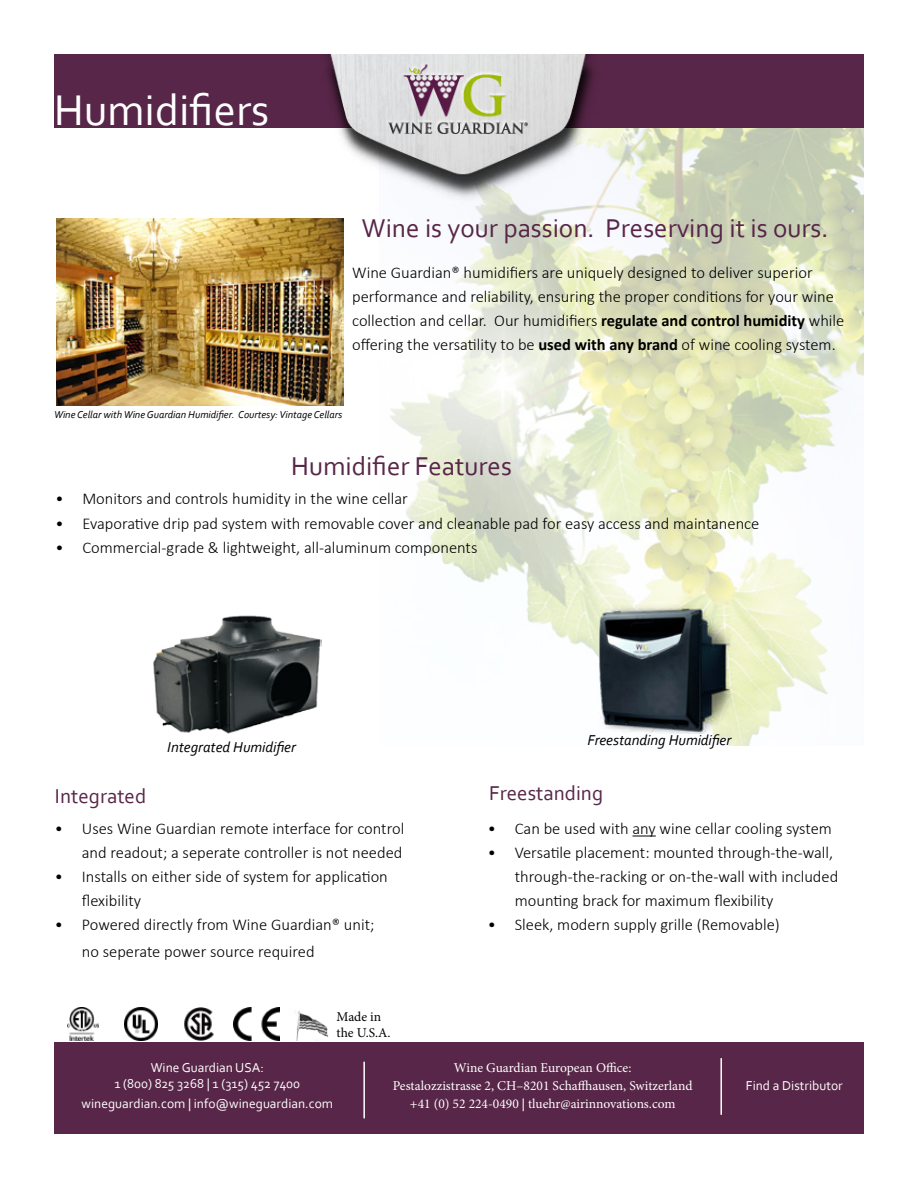
<style>
.page{position:relative;width:918px;height:1188px;background:#fff}
.page>*{position:absolute;margin:0;border:0;box-sizing:border-box;transform-origin:0 0}
.t1{font:45px "Corbel";color:#fff}
.t2{font:27px "Corbel";color:#582648}
.t3{font:21px "Corbel";color:#582648}
.t4{font:300 16.5px/24px "Calibri";color:#000}
.t5{font:italic 15px "Corbel";color:#000}
.t6{font:13.5px/18px "Minion Pro";color:#fff;text-align:center}
.t7{font:13.5px/16.2px "Corbel";color:#fff;text-align:center}
.t8{font:13.5px/16.2px "Minion Pro";color:#000}
.t9{font:italic 10.5px "Corbel";color:#000}
.s1{font-weight:700}
.s2{font-family:"Corbel"}
</style>
<div class="page">
<img style="left:390px;top:128px;width:474px;height:617px">
<div style="left:54px;top:54px;width:810px;height:74px;background:#582648"></div>
<div style="left:320px;top:60px;width:284px;height:145px;background:#000;opacity:.75"></div>
<img style="left:320px;top:54px;width:278px;height:131px">
<img style="left:56px;top:218px;width:288px;height:188px">
<svg style="left:633px;top:836px;width:23px;height:1px"></svg>
<img style="left:597px;top:601px;width:139px;height:132px">
<img style="left:153px;top:615px;width:169px;height:119px">
<img style="left:67px;top:1008px;width:32px;height:33px">
<img style="left:124px;top:1008px;width:33px;height:33px">
<img style="left:184px;top:1008px;width:30px;height:33px">
<img style="left:296px;top:1011px;width:33px;height:30px">
<img style="left:233px;top:1008px;width:47px;height:33px">
<div style="left:54px;top:1042px;width:810px;height:92px;background:#582648"></div>
<hr style="left:720px;top:1058px;width:2px;height:57px;background:#fff">
<hr style="left:363px;top:1062px;width:2px;height:56px;background:#fff">
<h1 class="t1" style="left:54px;top:82px;width:217px">Humidifiers</h1>
<h2 class="t2" style="left:362px;top:211px;width:468px">Wine is your passion. Preserving it is ours.</h2>
<p class="t4" style="left:352px;top:260px;width:494px">Wine Guardian® humidifiers are uniquely designed to deliver superior performance and reliability, ensuring the proper conditions for your wine collection and cellar. Our humidifiers <span class="s1">regulate and control humidity</span> while offering the versatility to be <span class="s1">used with any brand</span> of wine cooling system.</p>
<p class="t9" style="left:54px;top:408px;width:290px">Wine Cellar with Wine Guardian Humidifier. Courtesy: Vintage Cellars</p>
<h2 class="t2" style="left:291px;top:450px;width:222px">Humidifier Features</h2>
<p class="t4" style="left:55px;top:487px;width:354px">• Monitors and controls humidity in the wine cellar</p>
<p class="t4" style="left:55px;top:511px;width:706px">• Evaporative drip pad system with removable cover and cleanable pad for easy access and maintanence</p>
<p class="t4" style="left:55px;top:535px;width:424px">• Commercial-grade &amp; lightweight, all-aluminum components</p>
<p class="t5" style="left:167px;top:738px;width:130px">Integrated Humidifier</p>
<p class="t5" style="left:588px;top:730px;width:145px">Freestanding Humidifier</p>
<p class="t3" style="left:55px;top:783px;width:93px">Integrated</p>
<p class="t3" style="left:489px;top:780px;width:116px">Freestanding</p>
<p class="t4" style="left:488px;top:816px;width:346px">• Can be used with any wine cellar cooling system</p>
<p class="t4" style="left:515px;top:840px;width:325px;text-indent:-27px">• Versatile placement: mounted through-the-wall, through-the-racking or on-the-wall with included mounting brack for maximum flexibility</p>
<p class="t4" style="left:488px;top:912px;width:294px">• Sleek, modern supply grille (Removable)</p>
<p class="t4" style="left:55px;top:816px;width:351px;text-align:right">• Uses Wine Guardian remote interface for control and readout; a seperate controller is not needed</p>
<p class="t4" style="left:82px;top:864px;width:307px;text-indent:-27px">• Installs on either side of system for application flexibility</p>
<p class="t4" style="left:82px;top:911px;width:294px;line-height:27px;text-indent:-27px">• Powered directly from Wine Guardian® unit; no seperate power source required</p>
<p class="t8" style="left:337px;top:1008px;width:56px">Made in the U.S.A.</p>
<p class="t7" style="left:114px;top:1059px;width:187px">Wine Guardian USA:<br>1 (800) 825 3268 | 1 (315) 452 7400</p>
<p class="t7" style="left:82px;top:1095px;width:253px">wineguardian.com | info@wineguardian.com</p>
<p class="t6" style="left:393px;top:1058px;width:301px">Wine Guardian European Office:<br>Pestalozzistrasse 2, CH–8201 Schaffhausen, Switzerland +41 (0) 52 224-0490 <span class="s2">|</span> tluehr@airinnovations.com</p>
<p class="t7" style="left:746px;top:1078px;width:98px">Find a Distributor</p>
</div>
